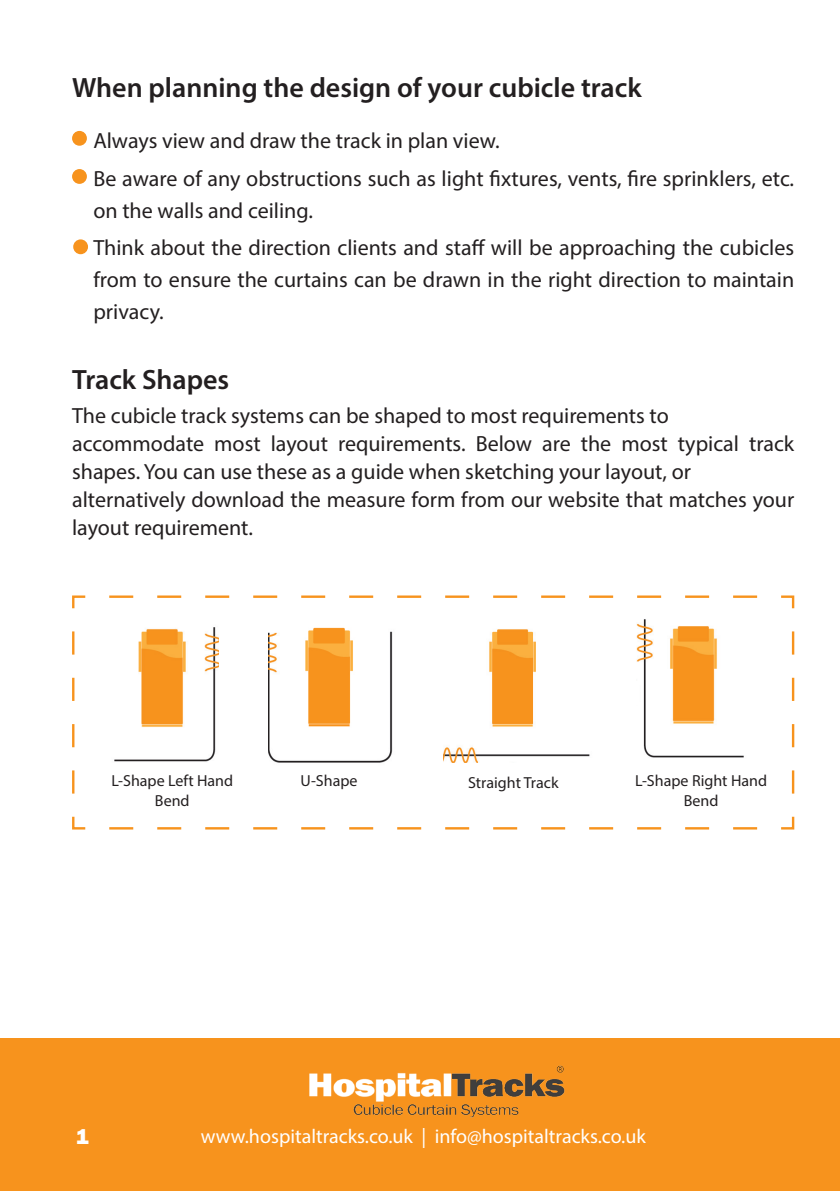
<style>
.page{position:relative;width:840px;height:1191px;background:#fff}
.page>*{position:absolute;margin:0;border:0;box-sizing:border-box;transform-origin:0 0}
.t1{font:600 28px "Myriad Pro";color:#231f20}
.t2{font:800 22.2px "Franklin Gothic";color:#fff}
.t3{font:22px/32px "Myriad Pro";color:#231f20}
.t4{font:20px "Myriad Pro";color:#fff}
.t5{font:16px/19.2px "Myriad Pro";color:#231f20;text-align:center}
</style>
<div class="page">
<div style="left:73px;top:132px;width:13px;height:13px;background:#f7931d;border-radius:50%"></div>
<div style="left:72px;top:131px;width:15px;height:15px;border:2px solid #f7931d;border-radius:50%"></div>
<div style="left:73px;top:170px;width:13px;height:13px;background:#f7931d;border-radius:50%"></div>
<div style="left:72px;top:169px;width:15px;height:15px;border:2px solid #f7931d;border-radius:50%"></div>
<div style="left:74px;top:240px;width:13px;height:13px;background:#f7931d;border-radius:50%"></div>
<div style="left:73px;top:239px;width:15px;height:15px;border:2px solid #f7931d;border-radius:50%"></div>
<div style="left:0;top:1038px;width:839px;height:153px;background:#f7931d"></div>
<svg style="left:72px;top:595px;width:723px;height:235px"></svg>
<img style="left:110px;top:603px;width:108px;height:159px">
<img style="left:268px;top:617px;width:129px;height:150px">
<div style="left:299px;top:642px;width:76px;height:102px;background:#fff"></div>
<img style="left:304px;top:612px;width:65px;height:115px">
<img style="left:443px;top:624px;width:178px;height:138px">
<img style="left:636px;top:612px;width:148px;height:148px">
<div style="left:600px;top:681px;width:39px;height:25px;background:#fff"></div>
<img style="left:309px;top:1065px;width:256px;height:53px">
<p class="t1" style="left:72px;top:70px;width:570px">When planning the design of your cubicle track</p>
<p class="t3" style="left:93px;top:124px;width:407px">Always view and draw the track in plan view.</p>
<p class="t3" style="left:93px;top:162px;width:702px">Be aware of any obstructions such as light fixtures, vents, fire sprinklers, etc. on the walls and ceiling.</p>
<p class="t3" style="left:93px;top:232px;width:702px;text-align:justify">Think about the direction clients and staff will be approaching the cubicles from to ensure the curtains can be drawn in the right direction to maintain privacy.</p>
<p class="t1" style="left:72px;top:362px;width:159px">Track Shapes</p>
<p class="t3" style="left:72px;top:399px;width:598px">The cubicle track systems can be shaped to most requirements to</p>
<p class="t3" style="left:72px;top:429px;width:723px;line-height:28px">accommodate most layout requirements. Below are the most typical track shapes. You can use these as a guide when sketching your layout, or</p>
<p class="t3" style="left:72px;top:485px;width:723px;line-height:28px">alternatively download the measure form from our website that matches your layout requirement.</p>
<p class="t5" style="left:111px;top:771px;width:123px">L-Shape Left Hand</p>
<p class="t5" style="left:155px;top:790px;width:36px">Bend</p>
<p class="t5" style="left:300px;top:771px;width:58px">U-Shape</p>
<p class="t5" style="left:634px;top:771px;width:133px">L-Shape Right Hand<br>Bend</p>
<p class="t5" style="left:468px;top:772px;width:92px">Straight Track</p>
<p class="t2" style="left:76px;top:1122px;width:14px">1</p>
<p class="t4" style="left:201px;top:1124px;width:446px">www.hospitaltracks.co.uk | info@hospitaltracks.co.uk</p>
</div>
